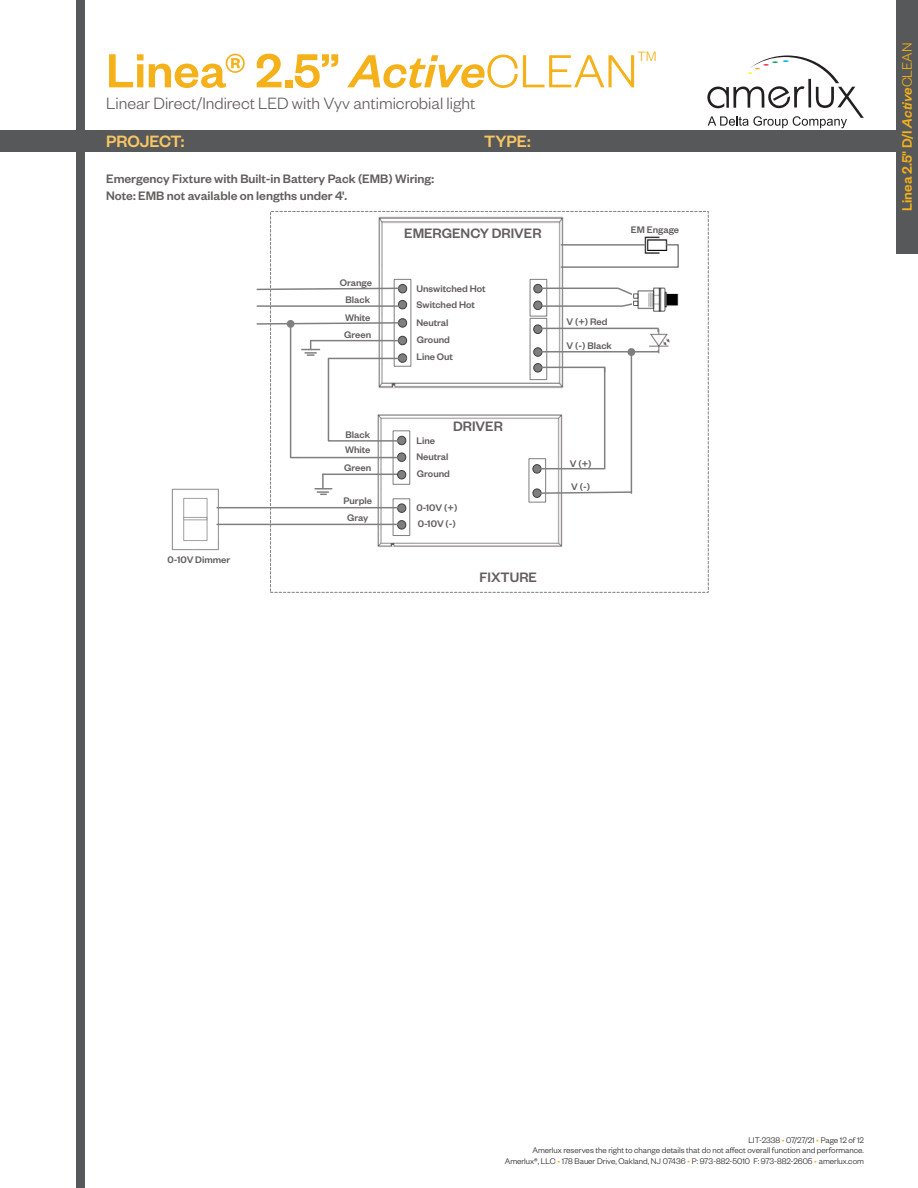
<style>
.page{position:relative;width:918px;height:1188px;background:#fff}
.page>*{position:absolute;margin:0;border:0;box-sizing:border-box;transform-origin:0 0}
.t1{font:500 52.5px "Founders Grotesk";color:#f4b119}
.t2{font:300 18px "Founders Grotesk";color:#645e5e}
.t3{font:500 18px "Founders Grotesk";color:#f9c664}
.t4{font:500 15px "Founders Grotesk";color:#645e5e}
.t5{font:500 15px "Founders Grotesk";color:#f4b119}
.t6{font:300 14.85px "Founders Grotesk";color:#f4b119}
.t7{font:500 13.5px "Founders Grotesk";color:#645e5e}
.t8{font:500 10.5px "Founders Grotesk";color:#645e5e}
.t9{font:300 9px/10.8px "Founders Grotesk";color:#231f20;text-align:right}
.s1{font-style:italic;font-size:51px}
.s2{font-weight:300;font-size:51px}
.s3{font-style:italic}
.s4{font-weight:300}
.s5{color:#f4b119}
</style>
<div class="page">
<svg style="left:707px;top:56px;width:157px;height:72px"></svg>
<div style="left:0;top:130px;width:918px;height:22px;background:#57585a"></div>
<div style="left:76px;top:0;width:10px;height:1188px;background:#57585a"></div>
<div style="left:896px;top:0;width:22px;height:254px;background:#57585a"></div>
<img style="left:378px;top:216px;width:186px;height:173px">
<div style="left:530px;top:318px;width:17px;height:62px;background:#fff"></div>
<div style="left:530px;top:318px;width:17px;height:62px;border:1px solid #7f7f7f"></div>
<div style="left:534px;top:325px;width:8px;height:9px;background:#7f7f7f;border-radius:50%"></div>
<div style="left:533px;top:325px;width:9px;height:9px;border:1px solid #3f3f3f;border-radius:50%"></div>
<div style="left:534px;top:348px;width:8px;height:8px;background:#7f7f7f;border-radius:50%"></div>
<div style="left:533px;top:347px;width:9px;height:10px;border:1px solid #3f3f3f;border-radius:50%"></div>
<img style="left:649px;top:333px;width:21px;height:21px">
<svg style="left:536px;top:327px;width:124px;height:6px"></svg>
<svg style="left:539px;top:349px;width:121px;height:4px"></svg>
<img style="left:171px;top:488px;width:51px;height:63px">
<img style="left:376px;top:414px;width:187px;height:133px">
<div style="left:529px;top:459px;width:17px;height:43px;background:#fff"></div>
<div style="left:529px;top:458px;width:17px;height:44px;border:1px solid #7f7f7f"></div>
<div style="left:533px;top:465px;width:8px;height:8px;background:#7f7f7f;border-radius:50%"></div>
<div style="left:532px;top:464px;width:9px;height:10px;border:1px solid #3f3f3f;border-radius:50%"></div>
<div style="left:533px;top:489px;width:9px;height:9px;border:1px solid #3f3f3f;border-radius:50%"></div>
<svg style="left:315px;top:474px;width:17px;height:21px"></svg>
<hr style="left:323px;top:474px;width:79px;height:1px;background:#7f7f7f">
<div style="left:398px;top:453px;width:8px;height:8px;background:#7f7f7f;border-radius:50%"></div>
<div style="left:397px;top:453px;width:9px;height:9px;border:1px solid #3f3f3f;border-radius:50%"></div>
<div style="left:398px;top:470px;width:8px;height:9px;background:#7f7f7f;border-radius:50%"></div>
<div style="left:397px;top:470px;width:9px;height:9px;border:1px solid #3f3f3f;border-radius:50%"></div>
<div style="left:393px;top:430px;width:17px;height:55px;border:1px solid #7f7f7f"></div>
<div style="left:398px;top:504px;width:8px;height:8px;background:#7f7f7f;border-radius:50%"></div>
<div style="left:397px;top:504px;width:9px;height:9px;border:1px solid #3f3f3f;border-radius:50%"></div>
<div style="left:398px;top:521px;width:8px;height:8px;background:#7f7f7f;border-radius:50%"></div>
<div style="left:397px;top:520px;width:9px;height:9px;border:1px solid #3f3f3f;border-radius:50%"></div>
<div style="left:393px;top:498px;width:17px;height:38px;border:1px solid #7f7f7f"></div>
<svg style="left:535px;top:491px;width:98px;height:4px"></svg>
<div style="left:394px;top:279px;width:17px;height:87px;background:#fff"></div>
<div style="left:394px;top:279px;width:17px;height:88px;border:1px solid #7f7f7f"></div>
<div style="left:398px;top:284px;width:9px;height:9px;background:#7f7f7f;border-radius:50%"></div>
<div style="left:398px;top:284px;width:9px;height:9px;border:1px solid #3f3f3f;border-radius:50%"></div>
<div style="left:398px;top:300px;width:9px;height:9px;background:#7f7f7f;border-radius:50%"></div>
<div style="left:398px;top:300px;width:9px;height:9px;border:1px solid #3f3f3f;border-radius:50%"></div>
<div style="left:398px;top:319px;width:9px;height:8px;background:#7f7f7f;border-radius:50%"></div>
<div style="left:398px;top:318px;width:9px;height:10px;border:1px solid #3f3f3f;border-radius:50%"></div>
<svg style="left:256px;top:287px;width:144px;height:4px"></svg>
<hr style="left:257px;top:305px;width:146px;height:2px;background:#7f7f7f">
<svg style="left:256px;top:321px;width:152px;height:138px"></svg>
<div style="left:534px;top:364px;width:8px;height:8px;background:#7f7f7f;border-radius:50%"></div>
<div style="left:533px;top:363px;width:9px;height:9px;border:1px solid #3f3f3f;border-radius:50%"></div>
<svg style="left:535px;top:366px;width:71px;height:104px"></svg>
<hr style="left:631px;top:352px;width:1px;height:141px;background:#7f7f7f">
<div style="left:627px;top:348px;width:8px;height:8px;background:#7f7f7f;border-radius:50%"></div>
<hr style="left:217px;top:507px;width:185px;height:1px;background:#7f7f7f">
<hr style="left:217px;top:524px;width:185px;height:1px;background:#7f7f7f">
<div style="left:534px;top:284px;width:8px;height:9px;background:#7f7f7f;border-radius:50%"></div>
<div style="left:533px;top:284px;width:9px;height:9px;border:1px solid #3f3f3f;border-radius:50%"></div>
<div style="left:534px;top:301px;width:8px;height:9px;background:#7f7f7f;border-radius:50%"></div>
<div style="left:533px;top:301px;width:9px;height:9px;border:1px solid #3f3f3f;border-radius:50%"></div>
<div style="left:530px;top:279px;width:17px;height:37px;border:1px solid #7f7f7f"></div>
<svg style="left:536px;top:287px;width:96px;height:21px"></svg>
<img style="left:633px;top:288px;width:45px;height:23px">
<img style="left:645px;top:237px;width:23px;height:6px">
<svg style="left:560px;top:243px;width:119px;height:26px"></svg>
<h1 class="t1" style="left:106px;top:38px;width:533px">Linea® 2.5” <span class="s1">Active</span><span class="s2">CLEAN</span></h1>
<h3 class="t6" style="left:637px;top:47px;width:21px">TM</h3>
<h2 class="t2" style="left:106px;top:92px;width:371px">Linear Direct/Indirect LED with Vyv antimicrobial light</h2>
<h2 class="t3" style="left:106px;top:130px;width:80px">PROJECT:</h2>
<h2 class="t3" style="left:484px;top:130px;width:48px">TYPE:</h2>
<p class="t7" style="left:106px;top:171px;width:329px">Emergency Fixture with Built-in Battery Pack (EMB) Wiring:</p>
<p class="t7" style="left:106px;top:187px;width:243px">Note: EMB not available on lengths under 4'.</p>
<p class="t8" style="left:167px;top:554px;width:64px">0-10V Dimmer</p>
<p class="t8" style="left:340px;top:276px;width:34px">Orange</p>
<p class="t8" style="left:345px;top:293px;width:26px">Black</p>
<p class="t8" style="left:345px;top:311px;width:27px">White</p>
<p class="t8" style="left:344px;top:328px;width:28px">Green</p>
<p class="t8" style="left:345px;top:428px;width:26px">Black</p>
<p class="t8" style="left:345px;top:444px;width:27px">White</p>
<p class="t8" style="left:344px;top:462px;width:28px">Green</p>
<p class="t8" style="left:344px;top:494px;width:30px">Purple</p>
<p class="t8" style="left:347px;top:511px;width:23px">Gray</p>
<p class="t4" style="left:404px;top:223px;width:139px">EMERGENCY DRIVER</p>
<p class="t8" style="left:416px;top:282px;width:71px">Unswitched Hot</p>
<p class="t8" style="left:416px;top:298px;width:60px">Switched Hot</p>
<p class="t8" style="left:416px;top:317px;width:34px">Neutral</p>
<p class="t8" style="left:417px;top:333px;width:34px">Ground</p>
<p class="t8" style="left:416px;top:350px;width:38px">Line Out</p>
<p class="t8" style="left:416px;top:435px;width:20px">Line</p>
<p class="t4" style="left:453px;top:417px;width:51px">DRIVER</p>
<p class="t8" style="left:416px;top:450px;width:34px">Neutral</p>
<p class="t8" style="left:417px;top:467px;width:34px">Ground</p>
<p class="t8" style="left:416px;top:501px;width:42px">0-10V (+)</p>
<p class="t8" style="left:418px;top:518px;width:40px">0-10V (-)</p>
<p class="t4" style="left:480px;top:568px;width:59px">FIXTURE</p>
<p class="t8" style="left:631px;top:223px;width:50px">EM Engage</p>
<p class="t8" style="left:567px;top:316px;width:43px">V (+) Red</p>
<p class="t8" style="left:567px;top:340px;width:47px">V (-) Black</p>
<p class="t8" style="left:570px;top:457px;width:23px">V (+)</p>
<p class="t8" style="left:571px;top:481px;width:20px">V (-)</p>
<h3 class="t5" style="left:898px;top:211px;width:170px;rotate:-90deg">Linea 2.5" D/I <span class="s3">Active</span><span class="s4">CLEAN</span></h3>
<p class="t9" style="left:505px;top:1134px;width:361px">LIT-2338 <span class="s5">•</span> 07/27/21 <span class="s5">•</span> Page 12 of 12<br>Amerlux reserves the right to change details that do not affect overall function and performance.<br>Amerlux®, LLC <span class="s5">•</span> 178 Bauer Drive, Oakland, NJ 07436 <span class="s5">•</span> P: 973-882-5010 F: 973-882-2605 <span class="s5">•</span> amerlux.com</p>
</div>
